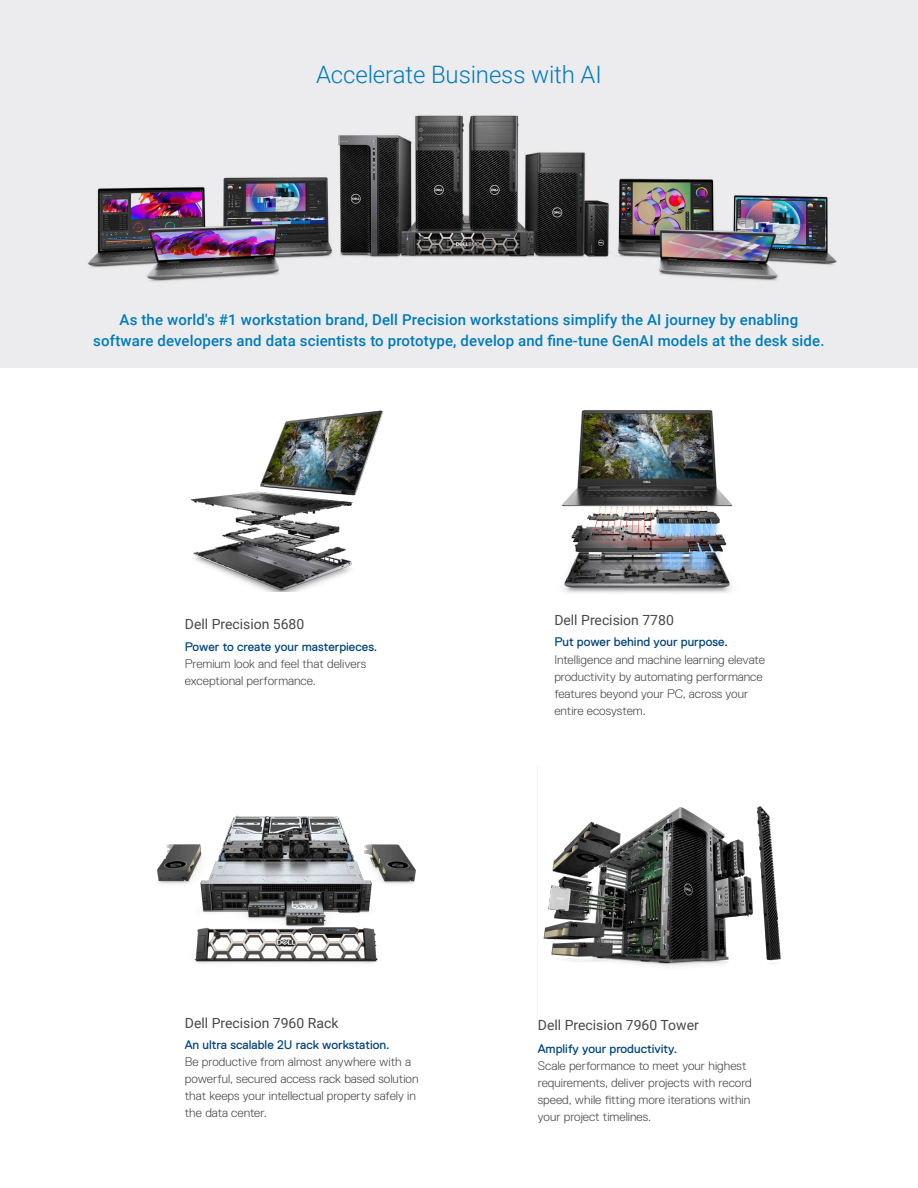
<style>
.page{position:relative;width:918px;height:1188px;background:#fff}
.page>*{position:absolute;margin:0;border:0;box-sizing:border-box;transform-origin:0 0}
.Page_Subtitle_Dell_Replica_Regular_15_19{font:300 24px "Roboto";letter-spacing:-.005em;color:#007bb9}
.Page_Subtitle_Dell_Replica_Regular_15_19-2{font:500 15px/21px "Roboto";letter-spacing:.01em;color:#007bb9;text-align:center}
.t1{font:13.95px "Roboto";color:#464748}
.t2{font:300 12.45px/17.1px "Dell Replica";color:#464748}
.t3{font:12.45px "Dell Replica";color:#00447b}
.s1{font-weight:400;color:#00447b}
</style>
<div class="page">
<div style="left:0;top:0;width:918px;height:367px;background:#ececee"></div>
<img style="left:88px;top:115px;width:749px;height:167px">
<img style="left:192px;top:410px;width:191px;height:182px">
<img style="left:561px;top:410px;width:172px;height:183px">
<img style="left:157px;top:815px;width:259px;height:149px">
<img style="left:543px;top:806px;width:238px;height:160px">
<p class="Page_Subtitle_Dell_Replica_Regular_15_19" style="left:316px;top:58px;width:287px">Accelerate Business with AI</p>
<p class="Page_Subtitle_Dell_Replica_Regular_15_19-2" style="left:93px;top:308px;width:733px">As the world's #1 workstation brand, Dell Precision workstations simplify the AI journey by enabling software developers and data scientists to prototype, develop and fine-tune GenAI models at the desk side.</p>
<p class="t1" style="left:185px;top:614px;width:121px">Dell Precision 5680</p>
<p class="t2" style="left:185px;top:638px;width:194px"><span class="s1">Power to create your masterpieces.<br></span>Premium look and feel that delivers exceptional performance.</p>
<p class="t1" style="left:185px;top:1013px;width:155px">Dell Precision 7960 Rack</p>
<p class="t3" style="left:185px;top:1038px;width:206px">An ultra scalable 2U rack workstation.</p>
<p class="t2" style="left:185px;top:1053px;width:235px">Be productive from almost anywhere with a powerful, secured access rack based solution that keeps your intellectual property safely in the data center.</p>
<p class="t1" style="left:554px;top:610px;width:121px">Dell Precision 7780</p>
<p class="t3" style="left:554px;top:635px;width:175px">Put power behind your purpose.</p>
<p class="t2" style="left:554px;top:651px;width:212px">Intelligence and machine learning elevate productivity by automating performance features beyond your PC, across your entire ecosystem.</p>
<p class="t1" style="left:538px;top:1016px;width:162px">Dell Precision 7960 Tower</p>
<p class="t3" style="left:538px;top:1042px;width:141px">Amplify your productivity.</p>
<p class="t2" style="left:538px;top:1057px;width:215px">Scale performance to meet your highest requirements, deliver projects with record speed, while fitting more iterations within your project timelines.</p>
</div>
